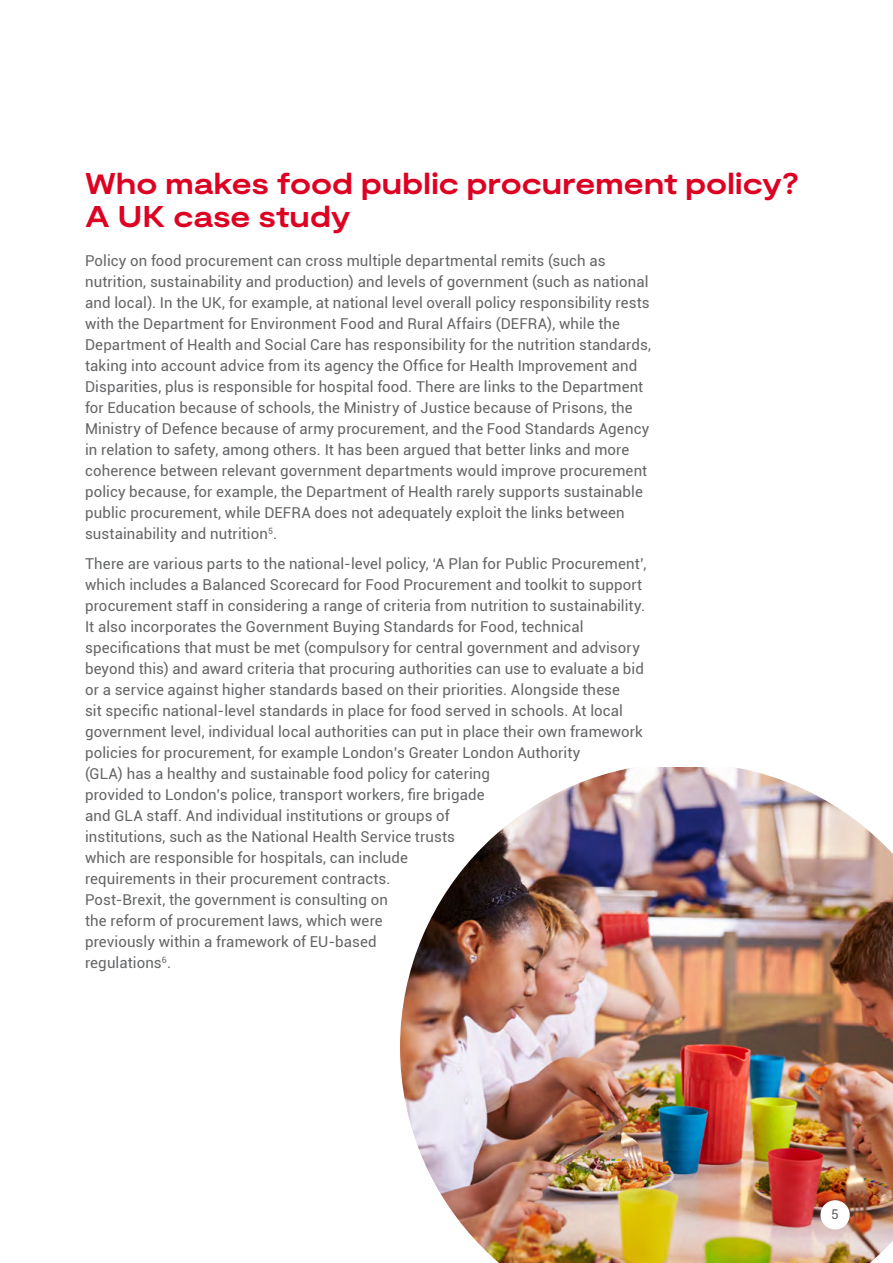
<style>
.page{position:relative;width:893px;height:1263px;background:#fff}
.page>*{position:absolute;margin:0;border:0;box-sizing:border-box;transform-origin:0 0}
.Heading{font:700 expanded 30px "Moderat";letter-spacing:.005em;color:#dd0122}
.Body_copy{font:15px/21px "Roboto";letter-spacing:.01em;color:#646567}
.t1{font:13.5px "Roboto";color:#646567}
</style>
<div class="page">
<img style="left:400px;top:767px;width:493px;height:496px">
<div style="left:820px;top:1200px;width:30px;height:29px;background:#fff;border-radius:50%"></div>
<p class="Heading" style="left:85px;top:166px;width:715px">Who makes food public procurement policy?</p>
<p class="Heading" style="left:85px;top:199px;width:267px">A UK case study</p>
<p class="Body_copy" style="left:85px;top:250px;width:567px">Policy on food procurement can cross multiple departmental remits (such as nutrition, sustainability and production) and levels of government (such as national and local). In the UK, for example, at national level overall policy responsibility rests with the Department for Environment Food and Rural Affairs (DEFRA), while the Department of Health and Social Care has responsibility for the nutrition standards, taking into account advice from its agency the Office for Health Improvement and Disparities, plus is responsible for hospital food. There are links to the Department for Education because of schools, the Ministry of Justice because of Prisons, the Ministry of Defence because of army procurement, and the Food Standards Agency in relation to safety, among others. It has been argued that better links and more coherence between relevant government departments would improve procurement policy because, for example, the Department of Health rarely supports sustainable public procurement, while DEFRA does not adequately exploit the links between sustainability and nutrition<sup>5</sup>.</p>
<p class="Body_copy" style="left:85px;top:552px;width:563px">There are various parts to the national-level policy, ‘A Plan for Public Procurement’, which includes a Balanced Scorecard for Food Procurement and toolkit to support procurement staff in considering a range of criteria from nutrition to sustainability.<br>It also incorporates the Government Buying Standards for Food, technical specifications that must be met (compulsory for central government and advisory beyond this) and award criteria that procuring authorities can use to evaluate a bid or a service against higher standards based on their priorities. Alongside these<br>sit specific national-level standards in place for food served in schools. At local government level, individual local authorities can put in place their own framework policies for procurement, for example London’s Greater London Authority<br>(GLA) has a healthy and sustainable food policy for catering<br>provided to London’s police, transport workers, fire brigade<br>and GLA staff. And individual institutions or groups of<br>institutions, such as the National Health Service trusts<br>which are responsible for hospitals, can include<br>requirements in their procurement contracts.<br>Post-Brexit, the government is consulting on<br>the reform of procurement laws, which were<br>previously within a framework of EU-based<br>regulations<sup>6</sup>.</p>
<p class="t1" style="left:831px;top:1204px;width:9px">5</p>
</div>
